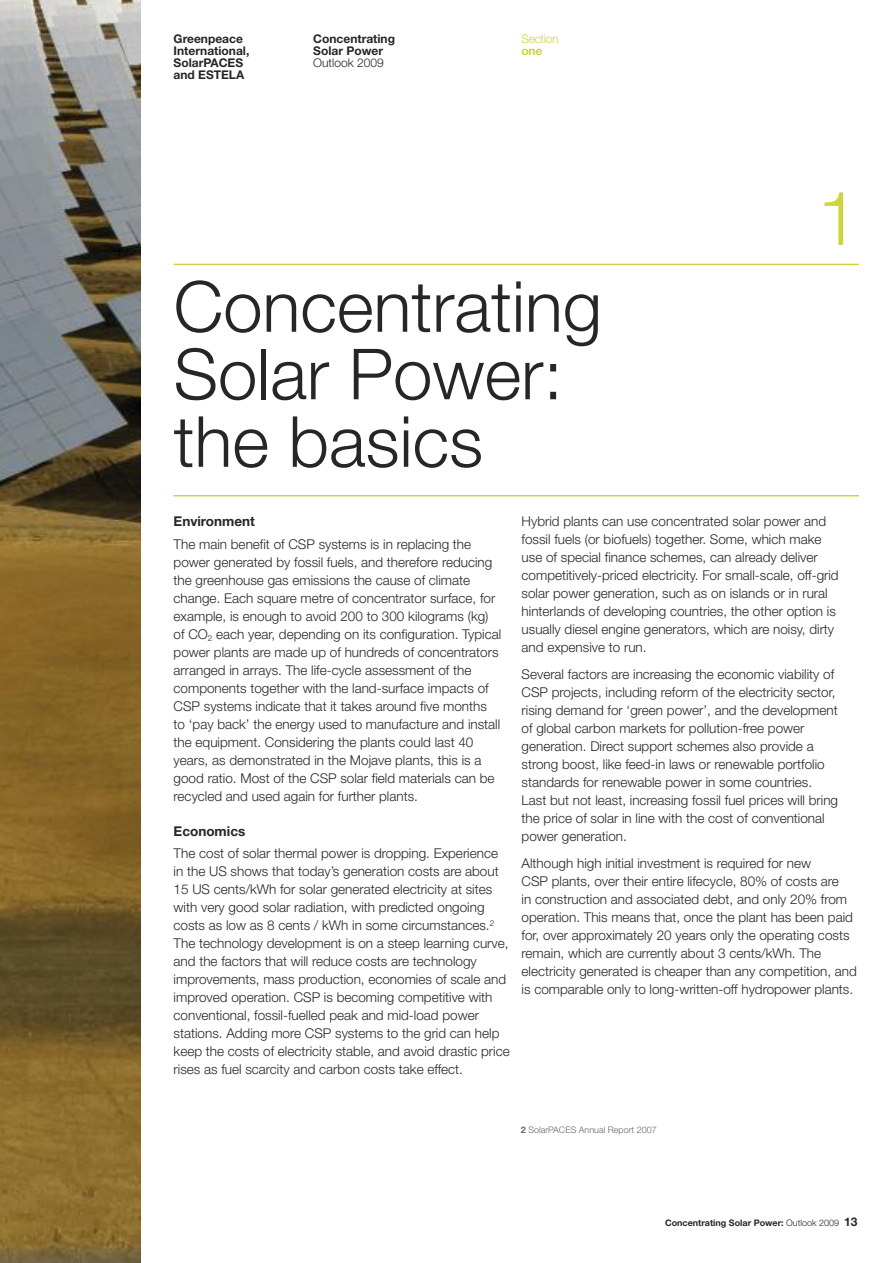
<style>
.page{position:relative;width:893px;height:1263px;background:#fff}
.page>*{position:absolute;margin:0;border:0;box-sizing:border-box;transform-origin:0 0}
.t1{font:300 75px "Helvetica Neue LT Com";color:#ced43e}
.t2{font:300 70.5px/67.5px "Helvetica Neue LT Com";color:#272627}
.t3{font:300 13.5px/18px "Helvetica Neue LT Com";color:#272627}
.t4{font:700 13.5px "Helvetica Neue LT Com";color:#272627}
.t5{font:700 12px/12px "Helvetica Neue LT Com";color:#272627}
.t6{font:300 12px "Helvetica Neue LT Com";color:#272627}
.t7{font:300 12px "Helvetica Neue LT Com";letter-spacing:-.03em;color:#ced43e}
.t8{font:700 12px "Helvetica Neue LT Com";color:#ced43e}
.t9{font:700 9px "Helvetica Neue LT Com";color:#272627}
.t10{font:300 9px "Helvetica Neue LT Com";color:#686768}
.s1{font-weight:700}
.s2{font-weight:300}
.s3{font-size:12px}
</style>
<div class="page">
<hr style="left:174px;top:264px;width:685px;height:1px;background:#ced43e">
<hr style="left:174px;top:495px;width:685px;height:1px;background:#ced43e">
<img style="left:0;top:0;width:140px;height:1263px">
<p class="t5" style="left:174px;top:32px;width:77px">Greenpeace<br>International,<br>SolarPACES and ESTELA</p>
<p class="t5" style="left:313px;top:32px;width:83px">Concentrating<br>Solar Power</p>
<p class="t6" style="left:313px;top:55px;width:72px">Outlook 2009</p>
<p class="t7" style="left:522px;top:31px;width:38px">Section</p>
<p class="t8" style="left:522px;top:43px;width:22px">one</p>
<h2 class="t2" style="left:174px;top:271px;width:430px">Concentrating<br>Solar Power: the basics</h2>
<h1 class="t1" style="left:817px;top:172px;width:43px">1</h1>
<p class="t4" style="left:174px;top:513px;width:83px">Environment</p>
<p class="t3" style="left:174px;top:534px;width:329px">The main benefit of CSP systems is in replacing the power generated by fossil fuels, and therefore reducing the greenhouse gas emissions the cause of climate change. Each square metre of concentrator surface, for example, is enough to avoid 200 to 300 kilograms (kg) of CO<sub>2</sub> each year, depending on its configuration. Typical power plants are made up of hundreds of concentrators arranged in arrays. The life-cycle assessment of the components together with the land-surface impacts of CSP systems indicate that it takes around five months to ‘pay back’ the energy used to manufacture and install the equipment. Considering the plants could last 40 years, as demonstrated in the Mojave plants, this is a good ratio. Most of the CSP solar field materials can be recycled and used again for further plants.</p>
<p class="t4" style="left:174px;top:823px;width:73px">Economics</p>
<p class="t3" style="left:174px;top:844px;width:338px">The cost of solar thermal power is dropping. Experience in the US shows that today’s generation costs are about 15 US cents/kWh for solar generated electricity at sites with very good solar radiation, with predicted ongoing costs as low as 8 cents / kWh in some circumstances.<sup>2<br></sup>The technology development is on a steep learning curve, and the factors that will reduce costs are technology improvements, mass production, economies of scale and improved operation. CSP is becoming competitive with conventional, fossil-fuelled peak and mid-load power stations. Adding more CSP systems to the grid can help keep the costs of electricity stable, and avoid drastic price rises as fuel scarcity and carbon costs take effect.</p>
<p class="t3" style="left:522px;top:512px;width:319px">Hybrid plants can use concentrated solar power and fossil fuels (or biofuels) together. Some, which make use of special finance schemes, can already deliver competitively-priced electricity. For small-scale, off-grid solar power generation, such as on islands or in rural hinterlands of developing countries, the other option is usually diesel engine generators, which are noisy, dirty and expensive to run.</p>
<p class="t3" style="left:522px;top:665px;width:318px">Several factors are increasing the economic viability of CSP projects, including reform of the electricity sector, rising demand for ‘green power’, and the development of global carbon markets for pollution-free power generation. Direct support schemes also provide a strong boost, like feed-in laws or renewable portfolio standards for renewable power in some countries.<br>Last but not least, increasing fossil fuel prices will bring the price of solar in line with the cost of conventional power generation.</p>
<p class="t3" style="left:522px;top:854px;width:337px">Although high initial investment is required for new<br>CSP plants, over their entire lifecycle, 80% of costs are<br>in construction and associated debt, and only 20% from operation. This means that, once the plant has been paid for, over approximately 20 years only the operating costs remain, which are currently about 3 cents/kWh. The electricity generated is cheaper than any competition, and is comparable only to long-written-off hydropower plants.</p>
<p class="t10" style="left:521px;top:1124px;width:137px"><span class="s1">2</span> SolarPACES Annual Report 2007</p>
<p class="t9" style="left:665px;top:1217px;width:194px">Concentrating Solar Power: <span class="s2">Outlook 2009</span> <span class="s3">13</span></p>
</div>
